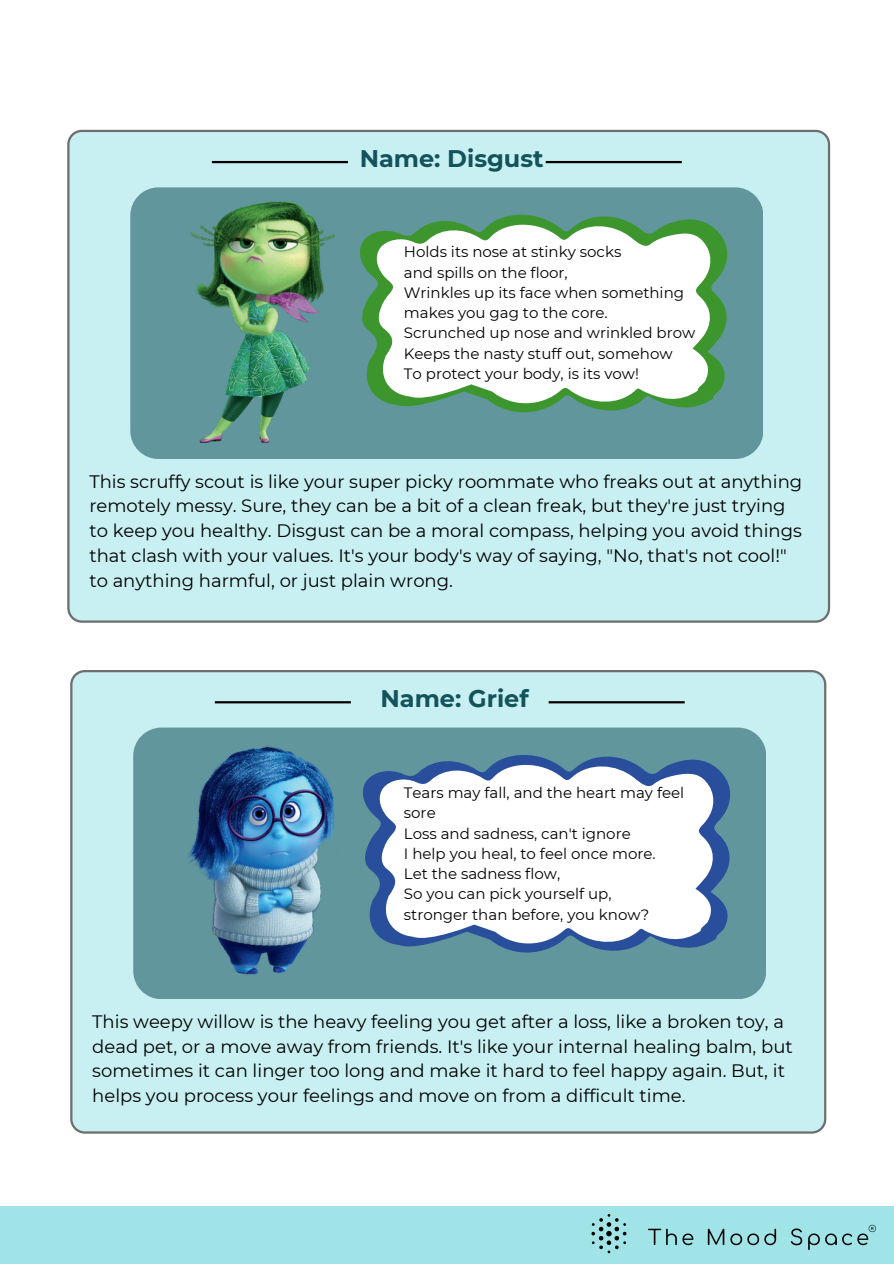
<style>
.page{position:relative;width:894px;height:1264px;background:#fff}
.page>*{position:absolute;margin:0;border:0;box-sizing:border-box;transform-origin:0 0}
.t1{font:700 24px "Montserrat";color:#12535c}
.t2{font:18px/24.8px "Montserrat";color:#000}
.t3{font:15px/20.2px "Montserrat";color:#000}
</style>
<div class="page">
<div style="left:0;top:1206px;width:893px;height:57px;background:#a0e4e8"></div>
<img style="left:666px;top:1224px;width:208px;height:25px">
<img style="left:591px;top:1214px;width:71px;height:40px">
<div style="left:67px;top:130px;width:762px;height:492px;background:#c8eff1"></div>
<div style="left:130px;top:187px;width:632px;height:272px;background:#60969c;border-radius:28px"></div>
<svg style="left:360px;top:214px;width:368px;height:199px"></svg>
<svg style="left:374px;top:220px;width:339px;height:188px;background:#dbeadc"></svg>
<hr style="left:212px;top:161px;width:136px;height:2px;background:#000">
<hr style="left:545px;top:161px;width:136px;height:2px;background:#000">
<img style="left:190px;top:201px;width:145px;height:242px">
<div style="left:70px;top:670px;width:756px;height:463px;background:#c8eff1"></div>
<div style="left:133px;top:727px;width:632px;height:272px;background:#60969c;border-radius:28px"></div>
<svg style="left:363px;top:755px;width:367px;height:198px"></svg>
<svg style="left:377px;top:760px;width:339px;height:188px;background:#d9e0ec"></svg>
<hr style="left:215px;top:701px;width:136px;height:2px;background:#000">
<hr style="left:548px;top:701px;width:136px;height:2px;background:#000">
<img style="left:188px;top:746px;width:146px;height:229px">
<p class="t1" style="left:359px;top:144px;width:185px">Name: Disgust</p>
<p class="t3" style="left:404px;top:242px;width:219px">Holds its nose at stinky socks</p>
<p class="t3" style="left:404px;top:262px;width:165px">and spills on the floor,</p>
<p class="t3" style="left:404px;top:282px;width:282px">Wrinkles up its face when something makes you gag to the core.</p>
<p class="t3" style="left:404px;top:323px;width:293px">Scrunched up nose and wrinkled brow</p>
<h2 class="t3" style="left:404px;top:343px;width:270px">Keeps the nasty stuff out, somehow</h2>
<h1 class="t3" style="left:404px;top:363px;width:236px">To protect your body, is its vow!</h1>
<p class="t2" style="left:89px;top:469px;width:714px">This scruffy scout is like your super picky roommate who freaks out at anything remotely messy. Sure, they can be a bit of a clean freak, but they're just trying to keep you healthy. Disgust can be a moral compass, helping you avoid things that clash with your values. It's your body's way of saying, "No, that's not cool!" to anything harmful, or just plain wrong.</p>
<p class="t1" style="left:380px;top:684px;width:150px">Name: Grief</p>
<p class="t3" style="left:404px;top:782px;width:282px">Tears may fall, and the heart may feel sore</p>
<p class="t3" style="left:404px;top:823px;width:228px">Loss and sadness, can't ignore</p>
<p class="t3" style="left:404px;top:843px;width:253px">I help you heal, to feel once more.</p>
<p class="t3" style="left:404px;top:863px;width:158px">Let the sadness flow,</p>
<p class="t3" style="left:404px;top:883px;width:209px">So you can pick yourself up,</p>
<p class="t3" style="left:404px;top:904px;width:247px">stronger than before, you know?</p>
<h2 class="t2" style="left:92px;top:1008px;width:701px">This weepy willow is the heavy feeling you get after a loss, like a broken toy, a dead pet, or a move away from friends. It's like your internal healing balm, but sometimes it can linger too long and make it hard to feel happy again. But, it helps you process your feelings and move on from a difficult time.</h2>
</div>
